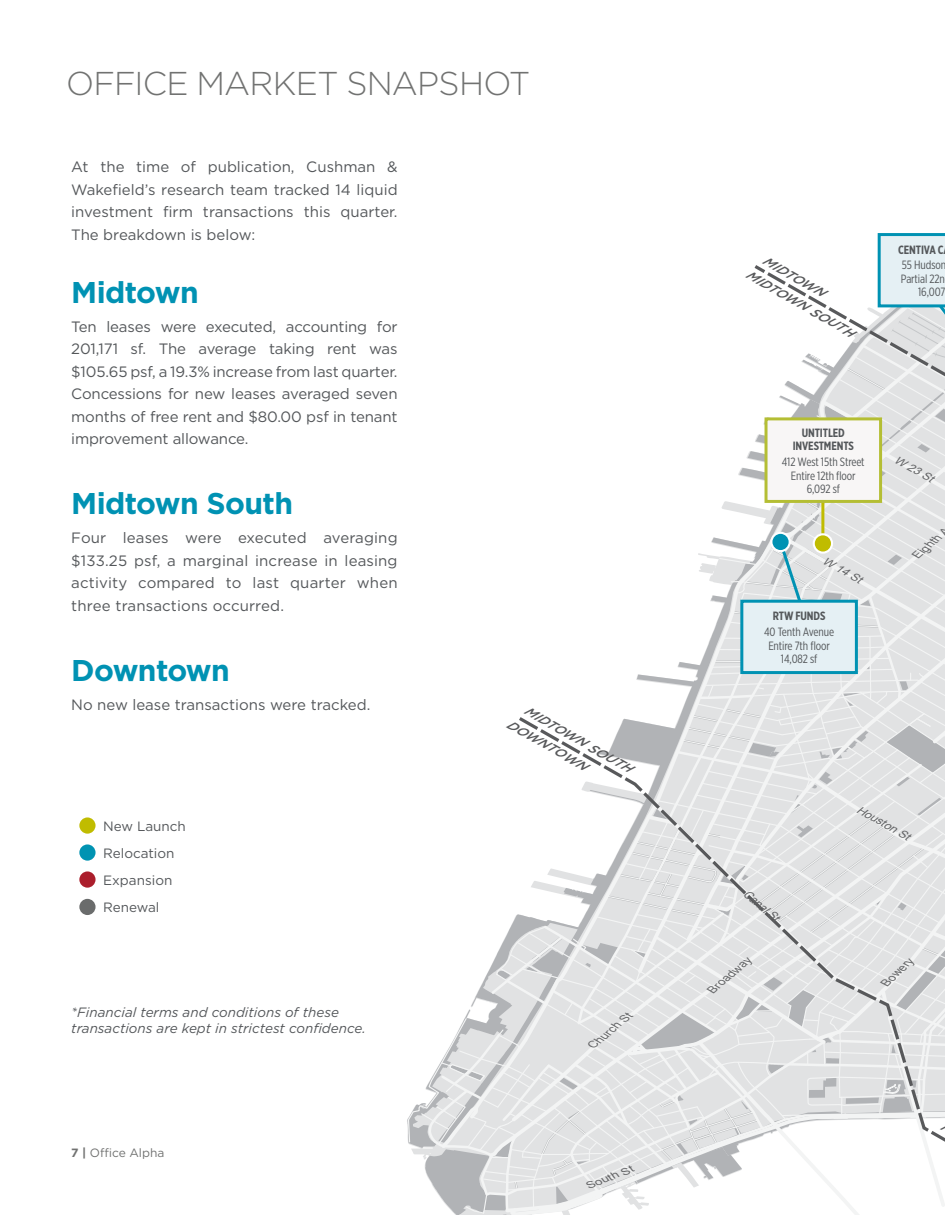
<style>
.page{position:relative;width:945px;height:1215px;background:#fff}
.page>*{position:absolute;margin:0;border:0;box-sizing:border-box;transform-origin:0 0}
.Page_Header{font:300 33px "Gotham";letter-spacing:-.02em;color:#717271}
.Body_Text_4{font:700 30px "Gotham";letter-spacing:-.02em;color:#0092b3}
.Header_2{font:700 30px "Gotham";letter-spacing:-.02em;color:#0092b3}
.Body_Text_4-2{font:15px/22.5px "Gotham";color:#54575a;text-align:justify}
.Header_2-2{font:15px/22.5px "Gotham";color:#54575a;text-align:justify}
.Body_Text_4-3{font:italic 13.5px/16.5px "Gotham";color:#54575a}
.Body_Text_4-4{font:13.5px "Gotham";color:#54575a}
.t1{font:italic 500 12.3px/20.4px "Gotham";color:#58595b;scale:1.09 1}
.Body_Text_4-5{font:12px "Gotham X Narrow";letter-spacing:-.01em;color:#54575a}
.Body_Text_4-6{font:700 12px/13.5px "Gotham X Narrow";letter-spacing:-.01em;color:#54575a;text-align:center}
.t2{font:12px "Gotham";color:#717271}
.t3{font:italic 11.7px "Arial";color:#636466;scale:.95 1}
.t4{font:italic 11.25px "Arial";color:#636466}
.t5{font:italic 11.1px "Arial";color:#636466;scale:1.06 1}
.t6{font:italic 11.1px "Arial";color:#636466;scale:1.04 1}
.t7{font:italic 10.8px "Arial";color:#636466;scale:1.09 1}
.t8{font:italic 9.9px "Arial";color:#636466;scale:1.3 1}
.s1{font-weight:700}
</style>
<div class="page">
<svg style="left:78px;top:816px;width:19px;height:19px"></svg>
<div style="left:77px;top:815px;width:21px;height:21px;border:2px solid #fff;border-radius:50%"></div>
<svg style="left:78px;top:843px;width:19px;height:19px"></svg>
<div style="left:77px;top:842px;width:21px;height:21px;border:2px solid #fff;border-radius:50%"></div>
<svg style="left:78px;top:870px;width:19px;height:19px"></svg>
<div style="left:77px;top:869px;width:21px;height:21px;border:2px solid #fff;border-radius:50%"></div>
<div style="left:78px;top:898px;width:19px;height:18px;background:#6a6c6c;border-radius:50%"></div>
<div style="left:77px;top:897px;width:21px;height:20px;border:2px solid #fff;border-radius:50%"></div>
<svg style="left:407px;top:233px;width:538px;height:982px"></svg>
<div style="left:742px;top:601px;width:114px;height:72px;background:#e5f0f4"></div>
<div style="left:740px;top:600px;width:118px;height:74px;border:3px solid #0092b3"></div>
<div style="left:771px;top:533px;width:19px;height:18px;background:#0092b3;border-radius:50%"></div>
<div style="left:770px;top:532px;width:21px;height:20px;border:2px solid #fff;border-radius:50%"></div>
<p class="Page_Header" style="left:66px;top:63px;width:466px">OFFICE MARKET SNAPSHOT</p>
<p class="Header_2-2" style="left:71px;top:155px;width:328px">At the time of publication, Cushman &amp; Wakefield’s research team tracked 14 liquid investment firm transactions this quarter.<br>The breakdown is below:</p>
<p class="Header_2" style="left:71px;top:272px;width:129px">Midtown</p>
<p class="Body_Text_4-2" style="left:71px;top:315px;width:328px">Ten leases were executed, accounting for 201,171 sf. The average taking rent was $105.65 psf, a 19.3% increase from last quarter.<br>Concessions for new leases averaged seven months of free rent and $80.00 psf in tenant improvement allowance.</p>
<p class="Body_Text_4" style="left:71px;top:484px;width:223px">Midtown South</p>
<p class="Body_Text_4-2" style="left:71px;top:527px;width:328px">Four leases were executed averaging $133.25 psf, a marginal increase in leasing activity compared to last quarter when three transactions occurred.</p>
<p class="Body_Text_4" style="left:71px;top:650px;width:160px">Downtown</p>
<p class="Body_Text_4-2" style="left:71px;top:693px;width:301px">No new lease transactions were tracked.</p>
<p class="Body_Text_4-4" style="left:103px;top:818px;width:84px">New Launch</p>
<p class="Body_Text_4-4" style="left:103px;top:845px;width:73px">Relocation</p>
<p class="Body_Text_4-4" style="left:103px;top:872px;width:71px">Expansion</p>
<p class="Body_Text_4-4" style="left:103px;top:899px;width:58px">Renewal</p>
<p class="Body_Text_4-3" style="left:71px;top:1003px;width:296px">*Financial terms and conditions of these transactions are kept in strictest confidence.</p>
<p class="t2" style="left:71px;top:1145px;width:95px"><span class="s1">7 |</span> Office Alpha</p>
<p class="t1" style="left:523px;top:696px;width:121px;text-indent:9px;rotate:30deg">MIDTOWN SOUTH<br>DOWNTOWN</p>
<p class="t5" style="left:586px;top:1040px;width:50px;rotate:-39deg">Church St</p>
<p class="t8" style="left:585px;top:1180px;width:40px;rotate:-22deg">South St</p>
<p class="t1" style="left:763px;top:247px;width:113px;text-indent:7px;rotate:30deg">MIDTOWN<br>MIDTOWN SOUTH</p>
<p class="Body_Text_4-6" style="left:898px;top:243px;width:47px">CENTIVA C</p>
<p class="Body_Text_4-5" style="left:902px;top:258px;width:46px">55 Hudson</p>
<p class="Body_Text_4-5" style="left:901px;top:272px;width:46px">Partial 22n</p>
<p class="Body_Text_4-5" style="left:918px;top:285px;width:29px">16,007</p>
<p class="Body_Text_4-6" style="left:793px;top:426px;width:63px">UNTITLED<br>INVESTMENTS</p>
<p class="Body_Text_4-5" style="left:782px;top:455px;width:84px">412 West 15th Street</p>
<p class="Body_Text_4-5" style="left:791px;top:468px;width:66px">Entire 12th floor</p>
<p class="Body_Text_4-5" style="left:807px;top:482px;width:35px">6,092 sf</p>
<p class="t7" style="left:827px;top:553px;width:41px;rotate:29deg">W 14 St</p>
<p class="Body_Text_4-6" style="left:773px;top:609px;width:54px">RTW FUNDS</p>
<p class="Body_Text_4-5" style="left:764px;top:625px;width:72px">40 Tenth Avenue</p>
<p class="Body_Text_4-5" style="left:768px;top:638px;width:63px">Entire 7th floor</p>
<p class="Body_Text_4-5" style="left:781px;top:652px;width:38px">14,082 sf</p>
<p class="t7" style="left:899px;top:453px;width:41px;rotate:29deg">W 23 St</p>
<p class="t6" style="left:911px;top:551px;width:44px;rotate:-40deg">Eighth A</p>
<p class="t3" style="left:750px;top:886px;width:46px;rotate:41deg">Canal St</p>
<p class="t7" style="left:861px;top:802px;width:55px;rotate:29deg">Houston St</p>
<p class="t5" style="left:706px;top:985px;width:50px;rotate:-39deg">Broadway</p>
<p class="t4" style="left:880px;top:978px;width:39px;rotate:-43deg">Bowery</p>
</div>
